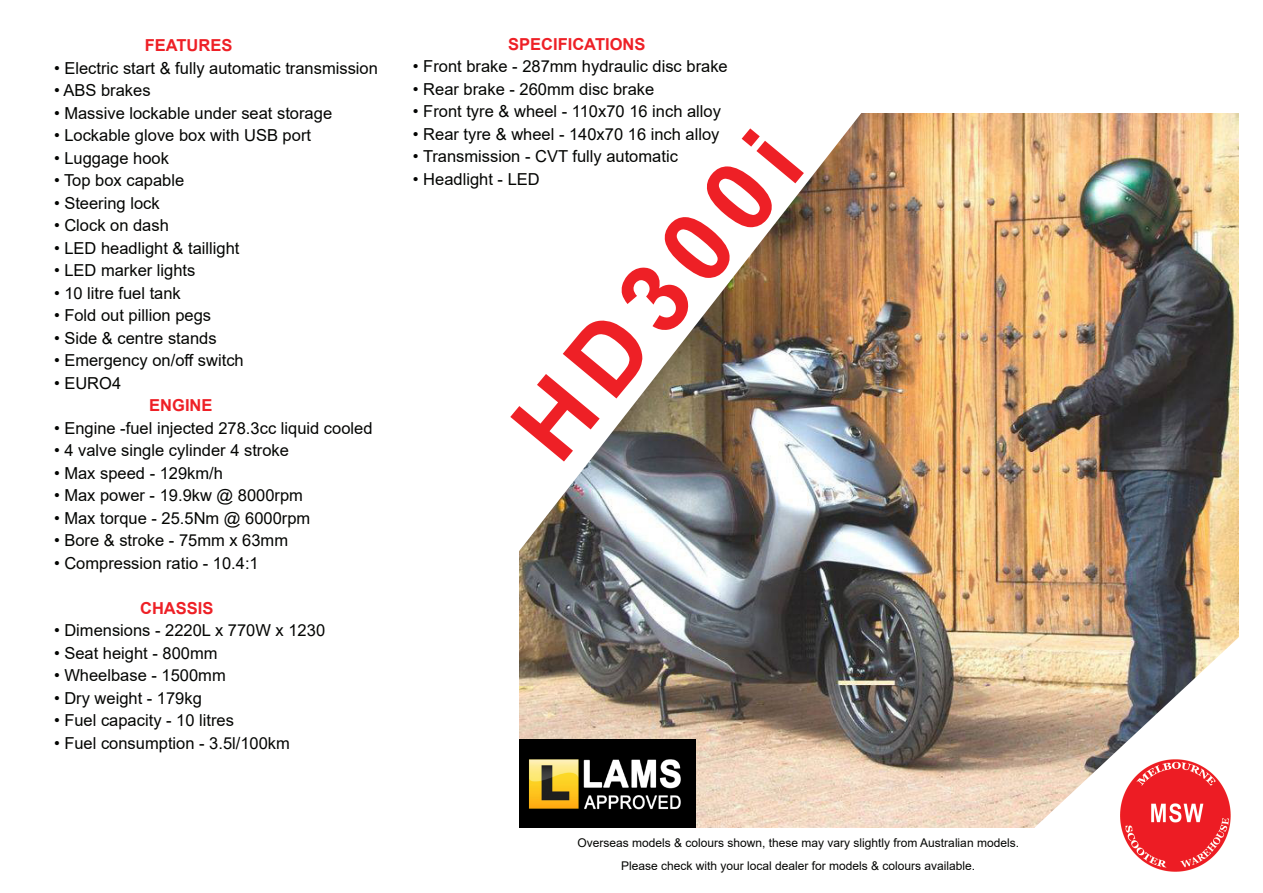
<style>
.page{position:relative;width:1263px;height:893px;background:#fff}
.page>*{position:absolute;margin:0;border:0;box-sizing:border-box;transform-origin:0 0}
.t1{font:700 97.5px "Arial";color:#ee2026}
.t2{font:16.5px "Arial";color:#040503}
.t3{font:700 16.5px "Arial";color:#ee2026}
.t4{font:12px "Arial";color:#040503}
</style>
<div class="page">
<img style="left:519px;top:113px;width:719px;height:715px">
<img style="left:519px;top:113px;width:382px;height:462px">
<img style="left:964px;top:615px;width:275px;height:213px">
<img style="left:519px;top:740px;width:176px;height:88px">
<img style="left:1119px;top:758px;width:112px;height:114px">
<p class="t3" style="left:145px;top:34px;width:89px">FEATURES</p>
<p class="t2" style="left:54px;top:56px;width:325px">• Electric start &amp; fully automatic transmission</p>
<p class="t2" style="left:54px;top:79px;width:98px">• ABS brakes</p>
<p class="t2" style="left:54px;top:101px;width:280px">• Massive lockable under seat storage</p>
<p class="t2" style="left:54px;top:124px;width:259px">• Lockable glove box with USB port</p>
<p class="t2" style="left:54px;top:146px;width:116px">• Luggage hook</p>
<p class="t2" style="left:54px;top:169px;width:132px">• Top box capable</p>
<p class="t2" style="left:54px;top:191px;width:107px">• Steering lock</p>
<p class="t2" style="left:54px;top:214px;width:116px">• Clock on dash</p>
<p class="t2" style="left:54px;top:236px;width:187px">• LED headlight &amp; taillight</p>
<p class="t2" style="left:54px;top:259px;width:143px">• LED marker lights</p>
<p class="t2" style="left:54px;top:281px;width:128px">• 10 litre fuel tank</p>
<p class="t2" style="left:54px;top:304px;width:159px">• Fold out pillion pegs</p>
<p class="t2" style="left:54px;top:326px;width:164px">• Side &amp; centre stands</p>
<p class="t2" style="left:54px;top:349px;width:191px">• Emergency on/off switch</p>
<p class="t2" style="left:54px;top:371px;width:69px">• EURO4</p>
<p class="t3" style="left:149px;top:394px;width:65px">ENGINE</p>
<p class="t2" style="left:54px;top:416px;width:320px">• Engine -fuel injected 278.3cc liquid cooled</p>
<p class="t2" style="left:54px;top:439px;width:237px">• 4 valve single cylinder 4 stroke</p>
<p class="t2" style="left:54px;top:461px;width:171px">• Max speed - 129km/h</p>
<p class="t2" style="left:54px;top:484px;width:251px">• Max power - 19.9kw @ 8000rpm</p>
<p class="t2" style="left:54px;top:506px;width:258px">• Max torque - 25.5Nm @ 6000rpm</p>
<p class="t2" style="left:54px;top:529px;width:236px">• Bore &amp; stroke - 75mm x 63mm</p>
<p class="t2" style="left:54px;top:551px;width:206px">• Compression ratio - 10.4:1</p>
<p class="t3" style="left:140px;top:596px;width:75px">CHASSIS</p>
<p class="t2" style="left:54px;top:619px;width:273px">• Dimensions - 2220L x 770W x 1230</p>
<p class="t2" style="left:54px;top:641px;width:165px">• Seat height - 800mm</p>
<p class="t2" style="left:54px;top:664px;width:173px">• Wheelbase - 1500mm</p>
<p class="t2" style="left:54px;top:686px;width:149px">• Dry weight - 179kg</p>
<p class="t2" style="left:54px;top:709px;width:181px">• Fuel capacity - 10 litres</p>
<p class="t2" style="left:54px;top:731px;width:237px">• Fuel consumption - 3.5l/100km</p>
<p class="t3" style="left:508px;top:32px;width:139px">SPECIFICATIONS</p>
<p class="t2" style="left:413px;top:55px;width:316px">• Front brake - 287mm hydraulic disc brake</p>
<p class="t2" style="left:413px;top:77px;width:243px">• Rear brake - 260mm disc brake</p>
<p class="t2" style="left:413px;top:100px;width:310px">• Front tyre &amp; wheel - 110x70 16 inch alloy</p>
<p class="t2" style="left:413px;top:122px;width:308px">• Rear tyre &amp; wheel - 140x70 16 inch alloy</p>
<p class="t2" style="left:413px;top:145px;width:266px">• Transmission - CVT fully automatic</p>
<p class="t2" style="left:413px;top:167px;width:128px">• Headlight - LED</p>
<p class="t1" style="left:480px;top:400px;width:391px;rotate:-50deg">HD300i</p>
<p class="t4" style="left:577px;top:835px;width:443px">Overseas models &amp; colours shown, these may vary slightly from Australian models.</p>
<p class="t4" style="left:621px;top:857px;width:356px">Please check with your local dealer for models &amp; colours available.</p>
</div>
